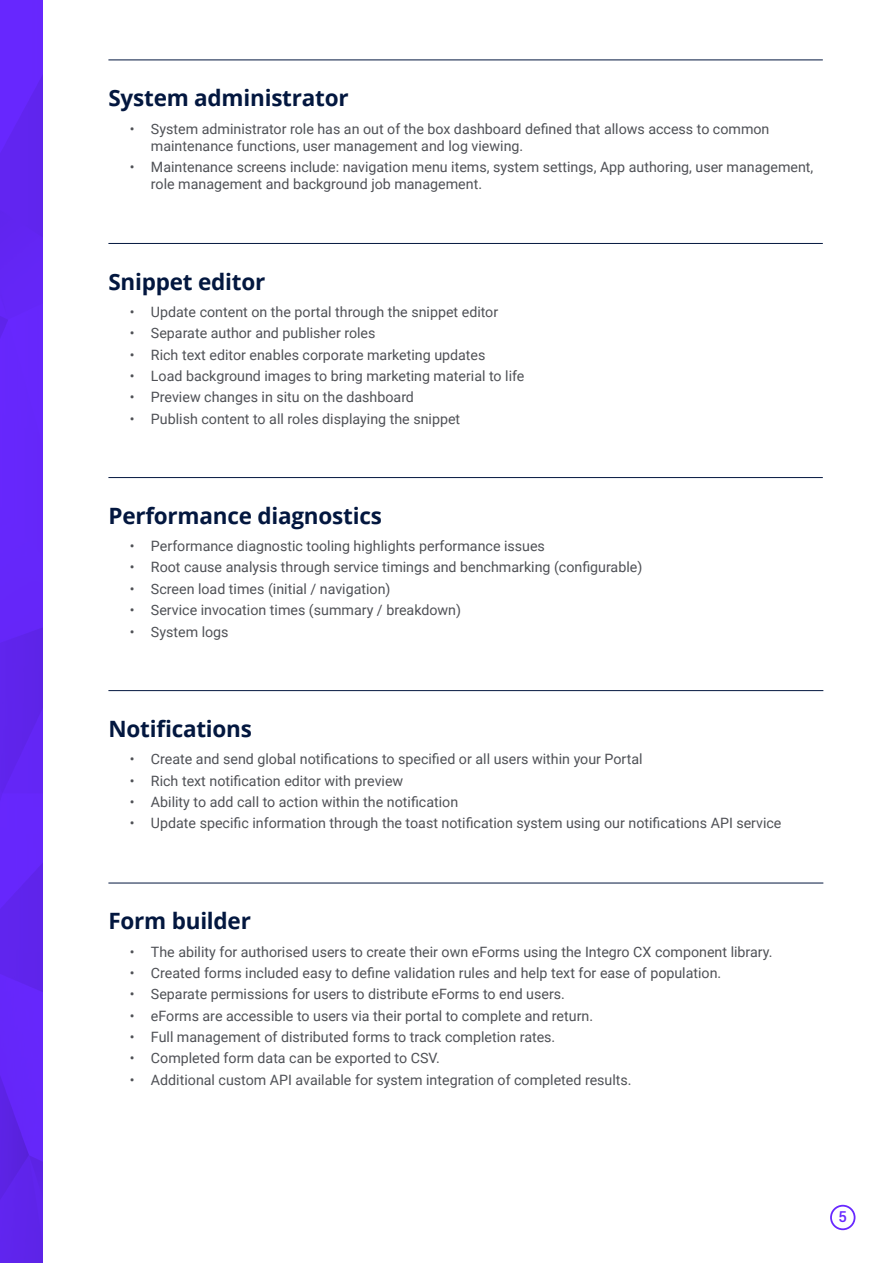
<style>
.page{position:relative;width:893px;height:1263px;background:#fff}
.page>*{position:absolute;margin:0;border:0;box-sizing:border-box;transform-origin:0 0}
.t1{font:700 22.5px "Open Sans";letter-spacing:-.01em;color:#03173f}
.t2{font:500 15px "Roboto";color:#6828ff}
.t3{font:14.25px/17.1px "Roboto";color:#4f5156}
</style>
<div class="page">
<div style="left:830px;top:1205px;width:25px;height:25px;border:2px solid #6828ff;border-radius:50%"></div>
<hr style="left:108px;top:60px;width:715px;height:1px;background:#03173f">
<hr style="left:108px;top:243px;width:715px;height:1px;background:#03173f">
<hr style="left:108px;top:477px;width:715px;height:1px;background:#03173f">
<img style="left:0;top:0;width:43px;height:1263px">
<hr style="left:108px;top:883px;width:715px;height:1px;background:#03173f">
<hr style="left:108px;top:690px;width:715px;height:1px;background:#03173f">
<h1 class="t1" style="left:108px;top:82px;width:242px">System administrator</h1>
<p class="t3" style="left:151px;top:119px;width:620px;text-indent:-21px">• System administrator role has an out of the box dashboard defined that allows access to common maintenance functions, user management and log viewing.</p>
<p class="t3" style="left:151px;top:158px;width:664px;text-indent:-21px">• Maintenance screens include: navigation menu items, system settings, App authoring, user management, role management and background job management.</p>
<h1 class="t1" style="left:108px;top:265px;width:158px">Snippet editor</h1>
<p class="t3" style="left:130px;top:303px;width:370px">• Update content on the portal through the snippet editor</p>
<p class="t3" style="left:130px;top:324px;width:247px">• Separate author and publisher roles</p>
<p class="t3" style="left:130px;top:346px;width:357px">• Rich text editor enables corporate marketing updates</p>
<p class="t3" style="left:130px;top:367px;width:396px">• Load background images to bring marketing material to life</p>
<p class="t3" style="left:130px;top:388px;width:286px">• Preview changes in situ on the dashboard</p>
<p class="t3" style="left:130px;top:410px;width:332px">• Publish content to all roles displaying the snippet</p>
<h1 class="t1" style="left:108px;top:500px;width:275px">Performance diagnostics</h1>
<p class="t3" style="left:130px;top:537px;width:417px">• Performance diagnostic tooling highlights performance issues</p>
<p class="t3" style="left:130px;top:558px;width:514px">• Root cause analysis through service timings and benchmarking (configurable)</p>
<p class="t3" style="left:130px;top:580px;width:262px">• Screen load times (initial / navigation)</p>
<p class="t3" style="left:130px;top:601px;width:333px">• Service invocation times (summary / breakdown)</p>
<p class="t3" style="left:130px;top:622px;width:100px">• System logs</p>
<h1 class="t1" style="left:108px;top:713px;width:145px">Notifications</h1>
<p class="t3" style="left:130px;top:750px;width:514px">• Create and send global notifications to specified or all users within your Portal</p>
<p class="t3" style="left:130px;top:771px;width:275px">• Rich text notification editor with preview</p>
<p class="t3" style="left:130px;top:793px;width:330px">• Ability to add call to action within the notification</p>
<p class="t3" style="left:130px;top:814px;width:653px">• Update specific information through the toast notification system using our notifications API service</p>
<h1 class="t1" style="left:108px;top:905px;width:144px">Form builder</h1>
<p class="t3" style="left:130px;top:942px;width:644px">• The ability for authorised users to create their own eForms using the Integro CX component library.</p>
<p class="t3" style="left:130px;top:964px;width:593px">• Created forms included easy to define validation rules and help text for ease of population.</p>
<p class="t3" style="left:130px;top:985px;width:437px">• Separate permissions for users to distribute eForms to end users.</p>
<p class="t3" style="left:130px;top:1006px;width:465px">• eForms are accessible to users via their portal to complete and return.</p>
<p class="t3" style="left:130px;top:1028px;width:427px">• Full management of distributed forms to track completion rates.</p>
<p class="t3" style="left:130px;top:1049px;width:312px">• Completed form data can be exported to CSV.</p>
<p class="t3" style="left:130px;top:1070px;width:503px">• Additional custom API available for system integration of completed results.</p>
<p class="t2" style="left:838px;top:1206px;width:10px">5</p>
</div>
